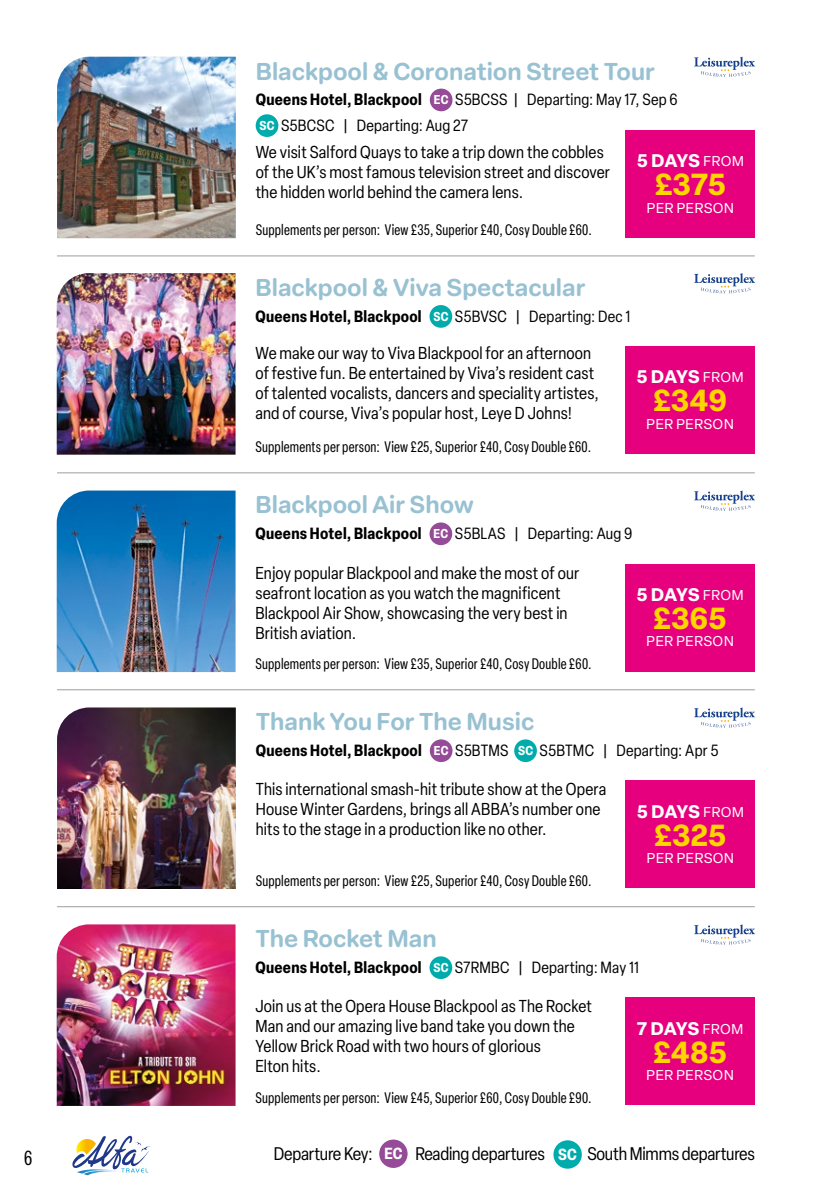
<style>
.page{position:relative;width:840px;height:1191px;background:#fff}
.page>*{position:absolute;margin:0;border:0;box-sizing:border-box;transform-origin:0 0}
.t1{font:700 30px "Elza Text";letter-spacing:.005em;color:#ffd500}
.t2{font:24px "Elza Round Variable Roman";color:#98c1d2}
.t3{font:condensed 20px "Elza";color:#000}
.t4{font:condensed 18px "Elza";letter-spacing:-.01em;color:#000}
.t5{font:700 18px "Elza Text";letter-spacing:-.015em;color:#fff}
.t6{font:condensed 17px/20px "Elza";letter-spacing:.01em;color:#000}
.t7{font:condensed 16px/25.6px "Elza";letter-spacing:.015em;color:#000}
.t8{font:700 condensed 16px "Elza";letter-spacing:.02em;color:#000}
.t9{font:condensed 15px "Elza";letter-spacing:.015em;color:#000}
.t10{font:14px "Elza Text";letter-spacing:.015em;color:#fff}
.s1{font-weight:700}
.s2{font-weight:700;font-size:12.6px;color:#fff}
.s3{font-weight:400;font-size:14px}
.s4{font-size:12.6px;color:#fff}
.s5{font-weight:400}
.s6{font-weight:700;font-size:15.8px;color:#fff}
</style>
<div class="page">
<svg style="left:72px;top:1135px;width:78px;height:40px"></svg>
<div style="left:379px;top:1139px;width:28px;height:28px;background:#954b97;border-radius:50%"></div>
<div style="left:553px;top:1140px;width:28px;height:28px;background:#00acab;border-radius:50%"></div>
<div style="left:429px;top:739px;width:23px;height:23px;background:#954b97;border-radius:50%"></div>
<div style="left:514px;top:739px;width:22px;height:23px;background:#00acab;border-radius:50%"></div>
<img style="left:57px;top:707px;width:179px;height:182px">
<div style="left:625px;top:780px;width:129px;height:108px;background:#e6007d"></div>
<hr style="left:57px;top:255px;width:697px;height:1px;background:#9d9d9c">
<hr style="left:57px;top:472px;width:697px;height:1px;background:#9d9d9c">
<hr style="left:57px;top:689px;width:697px;height:1px;background:#9d9d9c">
<hr style="left:57px;top:906px;width:697px;height:1px;background:#9d9d9c">
<div style="left:429px;top:522px;width:23px;height:23px;background:#954b97;border-radius:50%"></div>
<img style="left:57px;top:490px;width:178px;height:182px">
<div style="left:625px;top:563px;width:129px;height:108px;background:#e6007d"></div>
<div style="left:429px;top:89px;width:23px;height:22px;background:#954b97;border-radius:50%"></div>
<div style="left:255px;top:114px;width:23px;height:23px;background:#00acab;border-radius:50%"></div>
<img style="left:57px;top:57px;width:179px;height:181px">
<div style="left:625px;top:130px;width:129px;height:107px;background:#e6007d"></div>
<svg style="left:694px;top:57px;width:60px;height:20px"></svg>
<div style="left:429px;top:305px;width:23px;height:23px;background:#00acab;border-radius:50%"></div>
<img style="left:57px;top:273px;width:178px;height:181px">
<div style="left:625px;top:346px;width:129px;height:108px;background:#e6007d"></div>
<div style="left:429px;top:956px;width:23px;height:23px;background:#00acab;border-radius:50%"></div>
<img style="left:57px;top:924px;width:178px;height:182px">
<div style="left:625px;top:997px;width:129px;height:108px;background:#e6007d"></div>
<svg style="left:694px;top:707px;width:60px;height:20px"></svg>
<svg style="left:694px;top:490px;width:60px;height:20px"></svg>
<svg style="left:694px;top:273px;width:60px;height:20px"></svg>
<svg style="left:694px;top:924px;width:60px;height:20px"></svg>
<h2 class="t2" style="left:255px;top:55px;width:400px">Blackpool &amp; Coronation Street Tour</h2>
<p class="t7" style="left:255px;top:87px;width:423px"><span class="s1">Queens Hotel, Blackpool</span> <span class="s2">EC</span> S5BCSS | Departing: May 17, Sep 6<br><span class="s2">SC</span> S5BCSC | Departing: Aug 27</p>
<p class="t6" style="left:255px;top:142px;width:355px">We visit Salford Quays to take a trip down the cobbles of the UK’s most famous television street and discover the hidden world behind the camera lens.</p>
<p class="t9" style="left:255px;top:220px;width:337px">Supplements per person: View £35, Superior £40, Cosy Double £60.</p>
<p class="t5" style="left:636px;top:147px;width:109px">5 DAYS <span class="s3">FROM</span></p>
<h1 class="t1" style="left:654px;top:161px;width:72px">£375</h1>
<p class="t10" style="left:646px;top:197px;width:89px">PER PERSON</p>
<h2 class="t2" style="left:255px;top:271px;width:331px">Blackpool &amp; Viva Spectacular</h2>
<p class="t8" style="left:255px;top:305px;width:376px">Queens Hotel, Blackpool <span class="s4">SC</span> <span class="s5">S5BVSC | Departing: Dec 1</span></p>
<p class="t6" style="left:255px;top:343px;width:345px">We make our way to Viva Blackpool for an afternoon of festive fun. Be entertained by Viva’s resident cast of talented vocalists, dancers and speciality artistes, and of course, Viva’s popular host, Leye D Johns!</p>
<p class="t9" style="left:255px;top:437px;width:337px">Supplements per person: View £25, Superior £40, Cosy Double £60.</p>
<p class="t5" style="left:636px;top:363px;width:109px">5 DAYS <span class="s3">FROM</span></p>
<h1 class="t1" style="left:653px;top:378px;width:75px">£349</h1>
<p class="t10" style="left:646px;top:414px;width:89px">PER PERSON</p>
<h2 class="t2" style="left:255px;top:488px;width:220px">Blackpool Air Show</h2>
<p class="t8" style="left:255px;top:522px;width:378px">Queens Hotel, Blackpool <span class="s4">EC</span> <span class="s5">S5BLAS | Departing: Aug 9</span></p>
<p class="t6" style="left:255px;top:563px;width:325px">Enjoy popular Blackpool and make the most of our seafront location as you watch the magnificent Blackpool Air Show, showcasing the very best in British aviation.</p>
<p class="t9" style="left:255px;top:654px;width:337px">Supplements per person: View £35, Superior £40, Cosy Double £60.</p>
<p class="t5" style="left:636px;top:580px;width:109px">5 DAYS <span class="s3">FROM</span></p>
<h1 class="t1" style="left:653px;top:595px;width:75px">£365</h1>
<p class="t10" style="left:646px;top:631px;width:89px">PER PERSON</p>
<h2 class="t2" style="left:255px;top:705px;width:280px">Thank You For The Music</h2>
<p class="t7" style="left:255px;top:737px;width:464px"><span class="s1">Queens Hotel, Blackpool</span> <span class="s2">EC</span> S5BTMS <span class="s2">SC</span> S5BTMC | Departing: Apr 5</p>
<p class="t6" style="left:255px;top:778px;width:352px">This international smash-hit tribute show at the Opera<br>House Winter Gardens, brings all ABBA’s number one hits to the stage in a production like no other.</p>
<p class="t9" style="left:255px;top:871px;width:337px">Supplements per person: View £25, Superior £40, Cosy Double £60.</p>
<p class="t5" style="left:636px;top:797px;width:109px">5 DAYS <span class="s3">FROM</span></p>
<h1 class="t1" style="left:654px;top:812px;width:73px">£325</h1>
<p class="t10" style="left:646px;top:848px;width:89px">PER PERSON</p>
<h2 class="t2" style="left:255px;top:922px;width:183px">The Rocket Man</h2>
<p class="t7" style="left:255px;top:954px;width:385px"><span class="s1">Queens Hotel, Blackpool</span> <span class="s2">SC</span> S7RMBC | Departing: May 11</p>
<p class="t6" style="left:255px;top:995px;width:338px">Join us at the Opera House Blackpool as The Rocket Man and our amazing live band take you down the Yellow Brick Road with two hours of glorious<br>Elton hits.</p>
<p class="t9" style="left:255px;top:1088px;width:337px">Supplements per person: View £45, Superior £60, Cosy Double £90.</p>
<p class="t5" style="left:636px;top:1014px;width:108px">7 DAYS <span class="s3">FROM</span></p>
<h1 class="t1" style="left:653px;top:1029px;width:75px">£485</h1>
<p class="t10" style="left:646px;top:1065px;width:89px">PER PERSON</p>
<p class="t3" style="left:24px;top:1144px;width:10px">6</p>
<p class="t4" style="left:274px;top:1142px;width:482px">Departure Key: <span class="s6">EC</span> Reading departures <span class="s6">SC</span> South Mimms departures</p>
</div>
